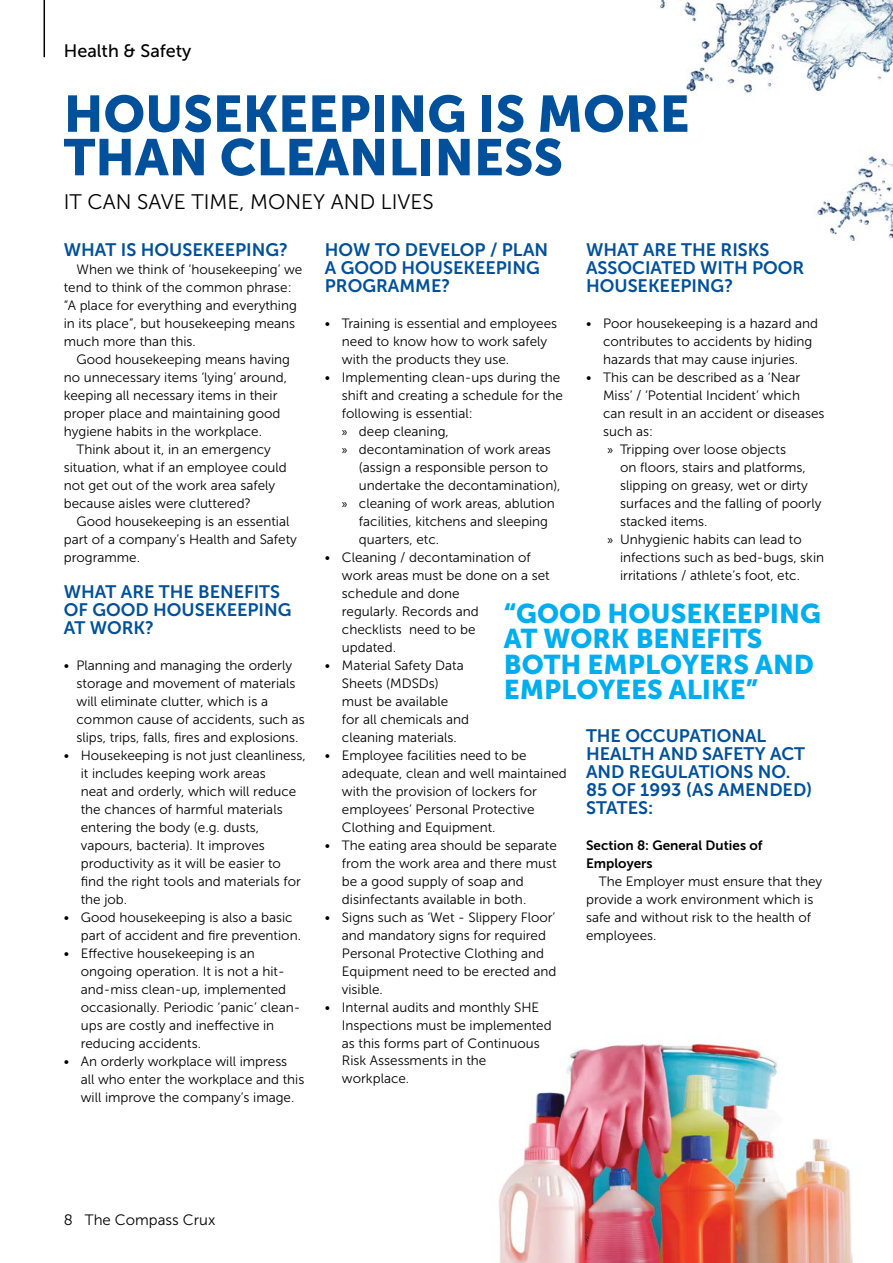
<style>
.page{position:relative;width:893px;height:1263px;background:#fff}
.page>*{position:absolute;margin:0;border:0;box-sizing:border-box;transform-origin:0 0}
.t1{font:51px/43.5px "Museo Sans 900";color:#00509b}
.t2{font:27px/25.5px "Museo Sans 900";color:#00aeef}
.t3{font:21px "Museo Sans 300";color:#000}
.t4{font:18px/18px "Museo Sans 700";color:#00509b}
.t5{font:18px "Museo Sans 500";color:#000}
.t6{font:15px "Museo Sans 300";color:#000}
.t7{font:13.5px/18px "Museo Sans 300";color:#000}
.t8{font:13.5px/18px "Museo Sans 700";color:#000}
.s1{font-family:"Myriad Pro"}
</style>
<div class="page">
<hr style="left:44px;top:0;width:1px;height:57px;background:#000">
<img style="left:657px;top:0;width:236px;height:241px">
<img style="left:498px;top:1043px;width:355px;height:220px">
<h3 class="t5" style="left:64px;top:41px;width:129px">Health &amp; Safety</h3>
<h1 class="t1" style="left:64px;top:92px;width:627px">HOUSEKEEPING IS MORE<br>THAN CLEANLINESS</h1>
<h3 class="t3" style="left:64px;top:190px;width:371px">IT CAN SAVE TIME, MONEY AND LIVES</h3>
<h3 class="t4" style="left:64px;top:240px;width:226px">WHAT IS HOUSEKEEPING?</h3>
<p class="t7" style="left:64px;top:260px;width:240px;text-indent:13px">When we think of ‘housekeeping’ we tend to think of the common phrase: “A place for everything and everything in its place”, but housekeeping means much more than this.</p>
<p class="t7" style="left:64px;top:350px;width:228px;text-indent:13px">Good housekeeping means having no unnecessary items ‘lying’ around, keeping all necessary items in their proper place and maintaining good hygiene habits in the workplace.</p>
<p class="t7" style="left:64px;top:440px;width:225px;text-indent:13px">Think about it, in an emergency situation, what if an employee could not get out of the work area safely because aisles were cluttered?</p>
<p class="t7" style="left:64px;top:512px;width:235px;text-indent:13px">Good housekeeping is an essential part of a company’s Health and Safety programme.</p>
<h3 class="t4" style="left:64px;top:582px;width:229px">WHAT ARE THE BENEFITS<br>OF GOOD HOUSEKEEPING<br>AT WORK?</h3>
<p class="t7" style="left:77px;top:656px;width:230px;text-indent:-13px">• Planning and managing the orderly storage and movement of materials will eliminate clutter, which is a common cause of accidents, such as slips, trips, falls, fires and explosions.</p>
<p class="t7" style="left:81px;top:746px;width:227px;text-indent:-17px">• Housekeeping is not just cleanliness, it includes keeping work areas<br>neat and orderly, which will reduce the chances of harmful materials entering the body (e.g. dusts, vapours, bacteria). It improves productivity as it will be easier to find the right tools and materials for the job.</p>
<p class="t7" style="left:81px;top:908px;width:222px;text-indent:-17px">• Good housekeeping is also a basic part of accident and fire prevention.</p>
<p class="t7" style="left:81px;top:944px;width:221px;text-indent:-17px">• Effective housekeeping is an ongoing operation. It is not a hit&shy;and-miss clean-up, implemented occasionally. Periodic ‘panic’ clean&shy;ups are costly and ineffective in reducing accidents.</p>
<p class="t7" style="left:81px;top:1052px;width:225px;text-indent:-17px">• An orderly workplace will impress<br>all who enter the workplace and this will improve the company’s image.</p>
<h3 class="t4" style="left:325px;top:240px;width:225px">HOW TO DEVELOP / PLAN<br>A GOOD HOUSEKEEPING<br>PROGRAMME?</h3>
<p class="t7" style="left:342px;top:314px;width:217px;text-indent:-17px">• Training is essential and employees need to know how to work safely with the products they use.</p>
<p class="t7" style="left:325px;top:368px;width:237px">• Implementing clean-ups during the</p>
<p class="t7" style="left:342px;top:386px;width:222px">shift and creating a schedule for the</p>
<p class="t7" style="left:342px;top:404px;width:132px">following is essential:</p>
<p class="t7" style="left:342px;top:422px;width:109px"><span class="s1">»</span> deep cleaning,</p>
<p class="t7" style="left:342px;top:440px;width:210px"><span class="s1">»</span> decontamination of work areas</p>
<p class="t7" style="left:359px;top:458px;width:191px">(assign a responsible person to</p>
<p class="t7" style="left:359px;top:476px;width:203px">undertake the decontamination),</p>
<p class="t7" style="left:342px;top:494px;width:215px"><span class="s1">»</span> cleaning of work areas, ablution</p>
<p class="t7" style="left:359px;top:512px;width:191px">facilities, kitchens and sleeping</p>
<p class="t7" style="left:359px;top:530px;width:82px">quarters, etc.</p>
<p class="t7" style="left:342px;top:548px;width:209px;text-indent:-17px">• Cleaning / decontamination of work areas must be done on a set schedule and done<br>regularly. Records and<br>checklists need to be<br>updated.</p>
<p class="t7" style="left:342px;top:656px;width:129px;text-indent:-17px">• Material Safety Data<br>Sheets (MDSDs) must be available<br>for all chemicals and cleaning materials.</p>
<p class="t7" style="left:342px;top:746px;width:226px;text-indent:-17px">• Employee facilities need to be adequate, clean and well maintained with the provision of lockers for employees’ Personal Protective<br>Clothing and Equipment.</p>
<p class="t7" style="left:342px;top:836px;width:216px;text-indent:-17px">• The eating area should be separate from the work area and there must be a good supply of soap and disinfectants available in both.</p>
<p class="t7" style="left:342px;top:908px;width:216px;text-indent:-17px">• Signs such as ‘Wet - Slippery Floor’ and mandatory signs for required<br>Personal Protective Clothing and<br>Equipment need to be erected and visible.</p>
<p class="t7" style="left:342px;top:998px;width:211px;text-indent:-17px">• Internal audits and monthly SHE<br>Inspections must be implemented as this forms part of Continuous<br>Risk Assessments in the workplace.</p>
<h3 class="t4" style="left:586px;top:240px;width:220px">WHAT ARE THE RISKS<br>ASSOCIATED WITH POOR<br>HOUSEKEEPING?</h3>
<p class="t7" style="left:603px;top:314px;width:216px;text-indent:-17px">• Poor housekeeping is a hazard and contributes to accidents by hiding hazards that may cause injuries.</p>
<p class="t7" style="left:586px;top:368px;width:216px">• This can be described as a ‘Near</p>
<p class="t7" style="left:603px;top:386px;width:198px">Miss’ / ‘Potential Incident’ which</p>
<p class="t7" style="left:603px;top:404px;width:223px">can result in an accident or diseases</p>
<p class="t7" style="left:603px;top:422px;width:51px">such as:</p>
<p class="t7" style="left:607px;top:440px;width:180px"><span class="s1">»</span> Tripping over loose objects</p>
<p class="t7" style="left:620px;top:458px;width:187px">on floors, stairs and platforms,</p>
<p class="t7" style="left:620px;top:476px;width:189px">slipping on greasy, wet or dirty</p>
<p class="t7" style="left:620px;top:494px;width:203px">surfaces and the falling of poorly</p>
<p class="t7" style="left:620px;top:512px;width:89px">stacked items.</p>
<p class="t7" style="left:607px;top:530px;width:196px"><span class="s1">»</span> Unhygienic habits can lead to</p>
<p class="t7" style="left:620px;top:548px;width:206px">infections such as bed-bugs, skin</p>
<p class="t7" style="left:620px;top:566px;width:181px">irritations / athlete’s foot, etc.</p>
<h2 class="t2" style="left:504px;top:601px;width:318px">“GOOD HOUSEKEEPING<br>AT WORK BENEFITS<br>BOTH EMPLOYERS AND<br>EMPLOYEES ALIKE”</h2>
<h3 class="t4" style="left:586px;top:726px;width:228px">THE OCCUPATIONAL<br>HEALTH AND SAFETY ACT<br>AND REGULATIONS NO.<br>85 OF 1993 (AS AMENDED)<br>STATES:</h3>
<p class="t8" style="left:586px;top:836px;width:178px">Section 8: General Duties of<br>Employers</p>
<p class="t7" style="left:586px;top:872px;width:238px;text-indent:13px">The Employer must ensure that they provide a work environment which is safe and without risk to the health of employees.</p>
<p class="t6" style="left:64px;top:1211px;width:153px">8 The Compass Crux</p>
</div>
